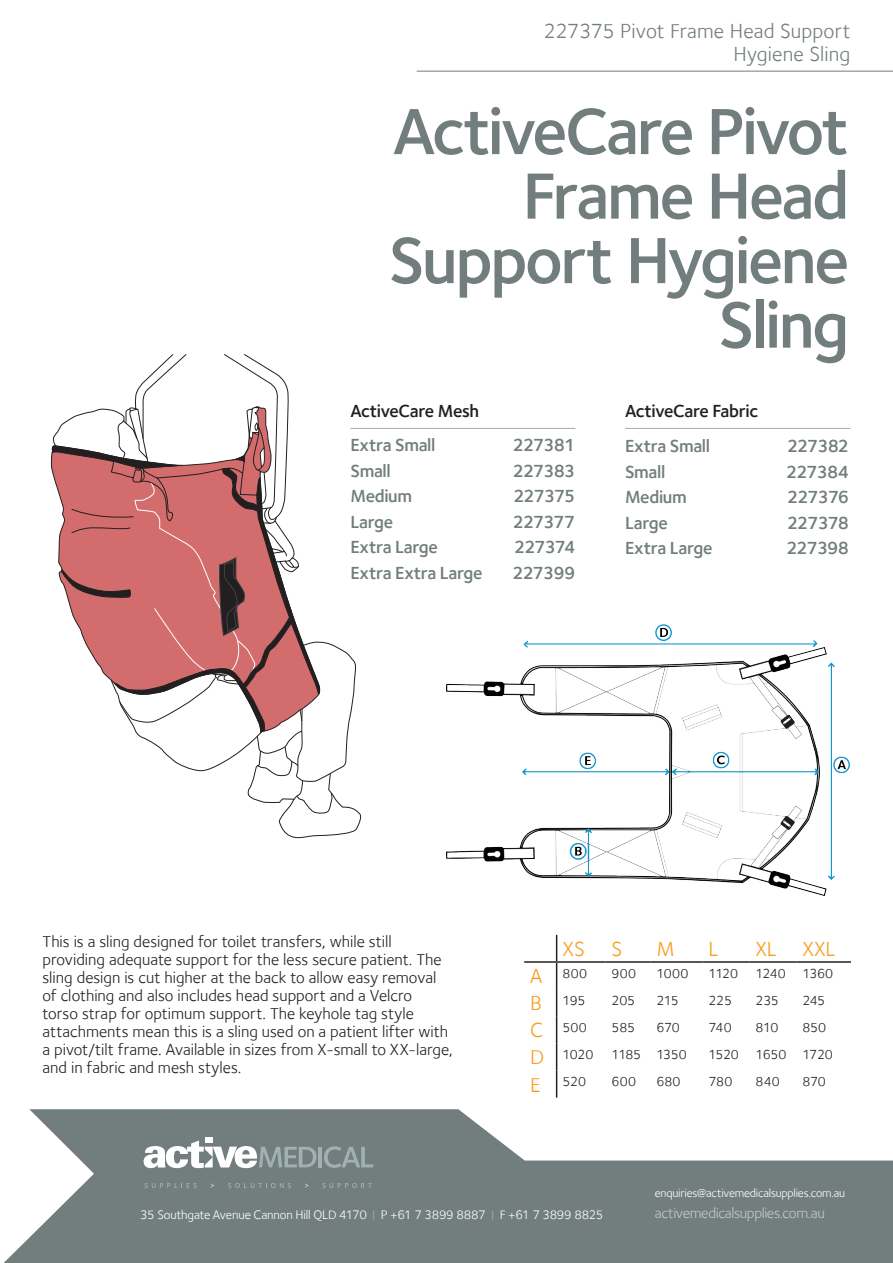
<style>
.page{position:relative;width:893px;height:1263px;background:#fff}
.page>*{position:absolute;margin:0;border:0;box-sizing:border-box;transform-origin:0 0}
.t1{font:600 67.5px/64.5px "Foundry Sterling";letter-spacing:-.04em;color:#727d7d;text-align:right}
.t2{font:21px/22.5px "Foundry Sterling";letter-spacing:.005em;color:#727d7d;text-align:right}
.Product_Category_Sec{font:21px "Foundry Sterling";letter-spacing:-.02em;color:#f99b1c}
.Product_Title{font:600 18px "Foundry Sterling";letter-spacing:-.03em;color:#727d7d}
.t3{font:600 18px "Foundry Sterling";letter-spacing:-.02em;color:#231f20}
.t4{font:16.5px/18px "Foundry Sterling";color:#231f20}
.t5{font:15px "Foundry Sterling";letter-spacing:-.025em;color:#c4c9c8}
.Product_Description{font:13.5px "Foundry Sterling";letter-spacing:-.02em;color:#231f20}
.t6{font:12.75px "Foundry Sterling";letter-spacing:-.015em;color:#fff}
.t7{font:12px "Foundry Sterling";letter-spacing:-.015em;color:#fff}
.s1{color:#a1adab}
</style>
<div class="page">
<hr style="left:417px;top:71px;width:476px;height:1px;background:#727d7d">
<div style="left:520px;top:1157px;width:373px;height:106px;background:#727d7d"></div>
<svg style="left:4px;top:1109px;width:516px;height:154px;background:#869090"></svg>
<hr style="left:350px;top:428px;width:225px;height:1px;background:#a1adab">
<hr style="left:625px;top:428px;width:225px;height:1px;background:#a1adab">
<svg style="left:51px;top:354px;width:311px;height:484px"></svg>
<hr style="left:524px;top:961px;width:33px;height:2px;background:#231f20">
<hr style="left:557px;top:961px;width:49px;height:2px;background:#231f20">
<hr style="left:606px;top:961px;width:44px;height:2px;background:#231f20">
<hr style="left:650px;top:961px;width:53px;height:2px;background:#231f20">
<hr style="left:703px;top:961px;width:47px;height:2px;background:#231f20">
<hr style="left:750px;top:961px;width:46px;height:2px;background:#231f20">
<hr style="left:796px;top:961px;width:55px;height:2px;background:#231f20">
<svg style="left:556px;top:935px;width:1px;height:162px"></svg>
<img style="left:446px;top:624px;width:403px;height:272px">
<p class="t2" style="left:544px;top:20px;width:308px">227375 Pivot Frame Head Support<br>Hygiene Sling</p>
<p class="t1" style="left:389px;top:98px;width:462px">ActiveCare Pivot<br>Frame Head<br>Support Hygiene<br>Sling</p>
<p class="t3" style="left:350px;top:400px;width:130px">ActiveCare Mesh</p>
<p class="Product_Title" style="left:350px;top:434px;width:87px">Extra Small</p>
<p class="Product_Title" style="left:513px;top:434px;width:64px">227381</p>
<p class="Product_Title" style="left:350px;top:460px;width:42px">Small</p>
<p class="Product_Title" style="left:513px;top:460px;width:64px">227383</p>
<p class="Product_Title" style="left:350px;top:485px;width:63px">Medium</p>
<p class="Product_Title" style="left:513px;top:485px;width:63px">227375</p>
<p class="Product_Title" style="left:350px;top:511px;width:44px">Large</p>
<p class="Product_Title" style="left:513px;top:511px;width:64px">227377</p>
<p class="Product_Title" style="left:350px;top:536px;width:89px">Extra Large</p>
<p class="Product_Title" style="left:514px;top:536px;width:63px">227374</p>
<p class="Product_Title" style="left:350px;top:562px;width:134px">Extra Extra Large</p>
<p class="Product_Title" style="left:513px;top:562px;width:64px">227399</p>
<p class="t3" style="left:625px;top:400px;width:135px">ActiveCare Fabric</p>
<p class="Product_Title" style="left:625px;top:436px;width:87px">Extra Small</p>
<p class="Product_Title" style="left:787px;top:436px;width:64px">227382</p>
<p class="Product_Title" style="left:625px;top:461px;width:42px">Small</p>
<p class="Product_Title" style="left:786px;top:461px;width:64px">227384</p>
<p class="Product_Title" style="left:625px;top:487px;width:63px">Medium</p>
<p class="Product_Title" style="left:787px;top:487px;width:63px">227376</p>
<p class="Product_Title" style="left:625px;top:512px;width:44px">Large</p>
<p class="Product_Title" style="left:787px;top:512px;width:64px">227378</p>
<p class="Product_Title" style="left:625px;top:538px;width:89px">Extra Large</p>
<p class="Product_Title" style="left:786px;top:538px;width:64px">227398</p>
<p class="t4" style="left:43px;top:932px;width:412px">This is a sling designed for toilet transfers, while still providing adequate support for the less secure patient. The sling design is cut higher at the back to allow easy removal of clothing and also includes head support and a Velcro<br>torso strap for optimum support. The keyhole tag style attachments mean this is a sling used on a patient lifter with a pivot/tilt frame. Available in sizes from X-small to XX-large, and in fabric and mesh styles.</p>
<p class="Product_Category_Sec" style="left:563px;top:937px;width:24px">XS</p>
<p class="Product_Category_Sec" style="left:612px;top:937px;width:12px">S</p>
<p class="Product_Category_Sec" style="left:656px;top:937px;width:20px">M</p>
<p class="Product_Category_Sec" style="left:709px;top:937px;width:11px">L</p>
<p class="Product_Category_Sec" style="left:756px;top:937px;width:23px">XL</p>
<p class="Product_Category_Sec" style="left:802px;top:937px;width:34px">XXL</p>
<p class="Product_Category_Sec" style="left:530px;top:964px;width:14px">A</p>
<p class="Product_Description" style="left:563px;top:965px;width:26px">800</p>
<p class="Product_Description" style="left:612px;top:965px;width:26px">900</p>
<p class="Product_Description" style="left:656px;top:965px;width:34px">1000</p>
<p class="Product_Description" style="left:709px;top:965px;width:31px">1120</p>
<p class="Product_Description" style="left:756px;top:965px;width:32px">1240</p>
<p class="Product_Description" style="left:802px;top:965px;width:32px">1360</p>
<p class="Product_Category_Sec" style="left:530px;top:991px;width:13px">B</p>
<p class="Product_Description" style="left:563px;top:992px;width:24px">195</p>
<p class="Product_Description" style="left:612px;top:992px;width:25px">205</p>
<p class="Product_Description" style="left:656px;top:992px;width:24px">215</p>
<p class="Product_Description" style="left:709px;top:992px;width:25px">225</p>
<p class="Product_Description" style="left:756px;top:992px;width:25px">235</p>
<p class="Product_Description" style="left:802px;top:992px;width:24px">245</p>
<p class="Product_Category_Sec" style="left:530px;top:1018px;width:14px">C</p>
<p class="Product_Description" style="left:563px;top:1020px;width:26px">500</p>
<p class="Product_Description" style="left:612px;top:1020px;width:25px">585</p>
<p class="Product_Description" style="left:656px;top:1020px;width:25px">670</p>
<p class="Product_Description" style="left:709px;top:1020px;width:25px">740</p>
<p class="Product_Description" style="left:756px;top:1020px;width:25px">810</p>
<p class="Product_Description" style="left:802px;top:1020px;width:25px">850</p>
<p class="Product_Category_Sec" style="left:530px;top:1045px;width:16px">D</p>
<p class="Product_Description" style="left:563px;top:1047px;width:32px">1020</p>
<p class="Product_Description" style="left:612px;top:1047px;width:31px">1185</p>
<p class="Product_Description" style="left:656px;top:1047px;width:32px">1350</p>
<p class="Product_Description" style="left:709px;top:1047px;width:32px">1520</p>
<p class="Product_Description" style="left:756px;top:1047px;width:32px">1650</p>
<p class="Product_Description" style="left:802px;top:1047px;width:32px">1720</p>
<p class="Product_Category_Sec" style="left:530px;top:1072px;width:12px">E</p>
<p class="Product_Description" style="left:563px;top:1074px;width:25px">520</p>
<p class="Product_Description" style="left:612px;top:1074px;width:26px">600</p>
<p class="Product_Description" style="left:656px;top:1074px;width:26px">680</p>
<p class="Product_Description" style="left:709px;top:1074px;width:25px">780</p>
<p class="Product_Description" style="left:756px;top:1074px;width:26px">840</p>
<p class="Product_Description" style="left:802px;top:1074px;width:25px">870</p>
<p class="t6" style="left:140px;top:1207px;width:465px">35 Southgate Avenue Cannon Hill QLD 4170 <span class="s1">|</span> P +61 7 3899 8887 <span class="s1">|</span> F +61 7 3899 8825</p>
<p class="t7" style="left:655px;top:1186px;width:192px">enquiries@activemedicalsupplies.com.au</p>
<p class="t5" style="left:655px;top:1204px;width:172px">activemedicalsupplies.com.au</p>
</div>
